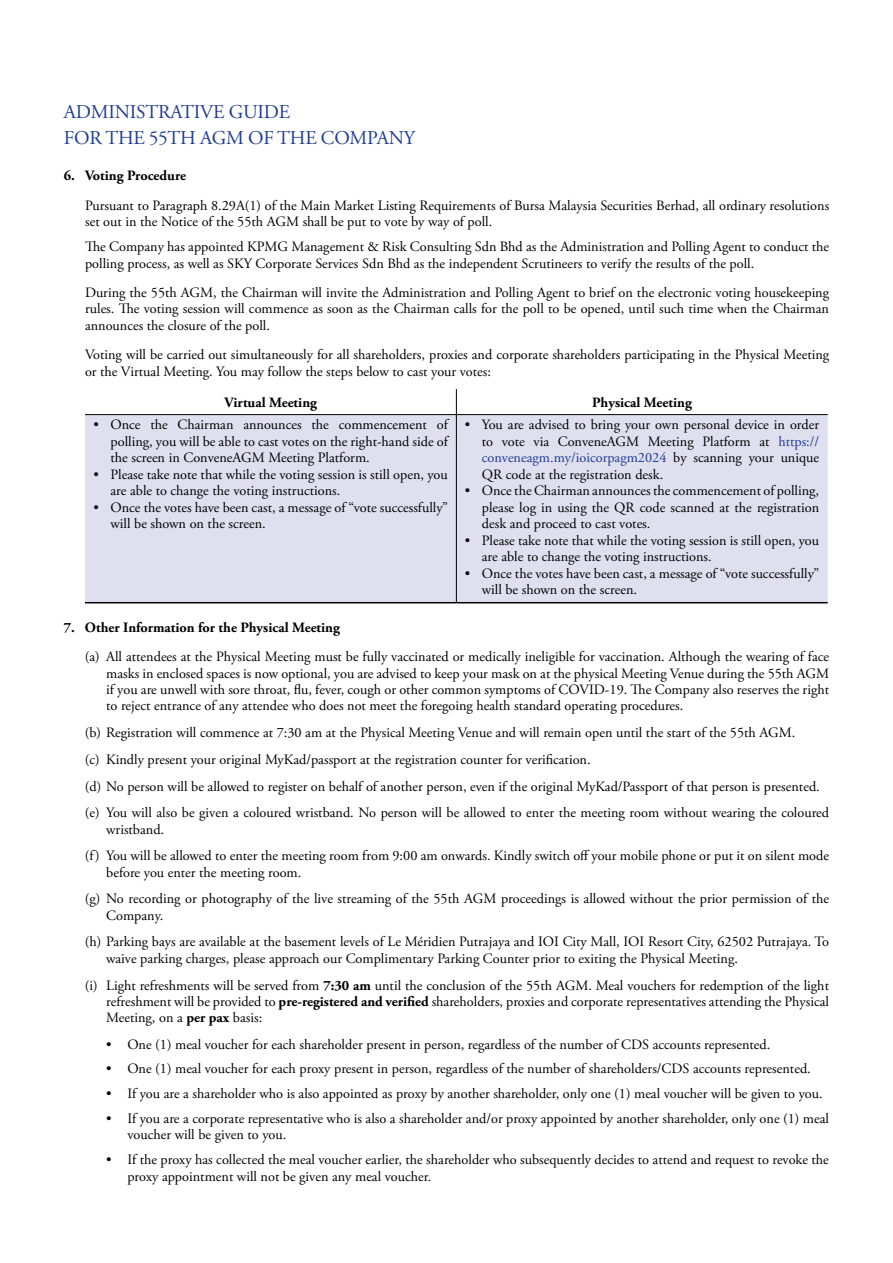
<style>
.page{position:relative;width:893px;height:1263px;background:#fff}
.page>*{position:absolute;margin:0;border:0;box-sizing:border-box;transform-origin:0 0}
.t1{font:19.5px "Adobe Garamond Pro";letter-spacing:-.01em;color:#1f3c92}
.t2{font:14.25px/16.5px "Adobe Garamond Pro";color:#000}
.t3{font:700 14.25px "Adobe Garamond Pro";color:#000}
.s1{color:#1f3c92}
.s2{font-weight:700}
</style>
<div class="page">
<div style="left:85px;top:415px;width:743px;height:187px;background:#dfdfef"></div>
<svg style="left:456px;top:389px;width:1px;height:25px"></svg>
<hr style="left:85px;top:414px;width:371px;height:1px;background:#000">
<hr style="left:456px;top:414px;width:372px;height:1px;background:#000">
<hr style="left:456px;top:415px;width:1px;height:187px;background:#000">
<hr style="left:85px;top:602px;width:371px;height:1px;background:#000">
<hr style="left:456px;top:602px;width:372px;height:1px;background:#000">
<h1 class="t1" style="left:64px;top:100px;width:25px">Administrative</h1>
<h1 class="t1" style="left:229px;top:100px;width:41px">Guide</h1>
<h1 class="t1" style="left:64px;top:126px;width:56px">for the</h1>
<h1 class="t1" style="left:149px;top:126px;width:143px">55TH AGM of the</h1>
<h1 class="t1" style="left:321px;top:126px;width:29px">Compan</h1>
<h1 class="t1" style="left:404px;top:126px;width:13px">y</h1>
<p class="t3" style="left:64px;top:168px;width:124px">6. Voting Procedure</p>
<p class="t2" style="left:85px;top:197px;width:746px">Pursuant to Paragraph 8.29A(1) of the Main Market Listing Requirements of Bursa Malaysia Securities Berhad, all ordinary resolutions set out in the Notice of the 55th AGM shall be put to vote by way of poll.</p>
<p class="t2" style="left:85px;top:239px;width:746px">The Company has appointed KPMG Management &amp; Risk Consulting Sdn Bhd as the Administration and Polling Agent to conduct the polling process, as well as SKY Corporate Services Sdn Bhd as the independent Scrutineers to verify the results of the poll.</p>
<p class="t2" style="left:85px;top:285px;width:746px;text-align:justify">During the 55th AGM, the Chairman will invite the Administration and Polling Agent to brief on the electronic voting housekeeping rules. The voting session will commence as soon as the Chairman calls for the poll to be opened, until such time when the Chairman announces the closure of the poll.</p>
<p class="t2" style="left:85px;top:347px;width:746px;line-height:17.1px">Voting will be carried out simultaneously for all shareholders, proxies and corporate shareholders participating in the Physical Meeting or the Virtual Meeting. You may follow the steps below to cast your votes:</p>
<p class="t3" style="left:224px;top:394px;width:94px">Virtual Meeting</p>
<p class="t3" style="left:592px;top:394px;width:101px">Physical Meeting</p>
<p class="t2" style="left:111px;top:417px;width:340px;text-align:justify;text-indent:-17px">• Once the Chairman announces the commencement of polling, you will be able to cast votes on the right-hand side of the screen in ConveneAGM Meeting Platform.</p>
<p class="t2" style="left:111px;top:466px;width:339px;text-indent:-17px">• Please take note that while the voting session is still open, you are able to change the voting instructions.</p>
<p class="t2" style="left:111px;top:499px;width:339px;text-indent:-17px">• Once the votes have been cast, a message of “vote successfully” will be shown on the screen.</p>
<p class="t2" style="left:482px;top:417px;width:339px;text-align:justify;text-indent:-17px">• You are advised to bring your own personal device in order to vote via ConveneAGM Meeting Platform at <span class="s1">https:// conveneagm.my/ioicorpagm2024</span> by scanning your unique QR code at the registration desk.</p>
<p class="t2" style="left:482px;top:483px;width:339px;text-align:justify;text-indent:-17px">• Once the Chairman announces the commencement of polling, please log in using the QR code scanned at the registration desk and proceed to cast votes.</p>
<p class="t2" style="left:482px;top:532px;width:339px;text-indent:-17px">• Please take note that while the voting session is still open, you are able to change the voting instructions.</p>
<p class="t2" style="left:482px;top:565px;width:339px;text-indent:-17px">• Once the votes have been cast, a message of “vote successfully” will be shown on the screen.</p>
<p class="t3" style="left:64px;top:620px;width:278px">7. Other Information for the Physical Meeting</p>
<p class="t2" style="left:106px;top:649px;width:724px;text-align:justify;text-indent:-21px">(a) All attendees at the Physical Meeting must be fully vaccinated or medically ineligible for vaccination. Although the wearing of face masks in enclosed spaces is now optional, you are advised to keep your mask on at the physical Meeting Venue during the 55th AGM if you are unwell with sore throat, flu, fever, cough or other common symptoms of COVID-19. The Company also reserves the right to reject entrance of any attendee who does not meet the foregoing health standard operating procedures.</p>
<p class="t2" style="left:85px;top:719px;width:746px;line-height:26.8px">(b) Registration will commence at 7:30 am at the Physical Meeting Venue and will remain open until the start of the 55th AGM.<br>(c) Kindly present your original MyKad/passport at the registration counter for verification.<br>(d) No person will be allowed to register on behalf of another person, even if the original MyKad/Passport of that person is presented. (e) You will also be given a coloured wristband. No person will be allowed to enter the meeting room without wearing the coloured</p>
<p class="t2" style="left:85px;top:816px;width:746px;line-height:26.8px;text-indent:21px">wristband.<br>(f) You will be allowed to enter the meeting room from 9:00 am onwards. Kindly switch off your mobile phone or put it on silent mode</p>
<p class="t2" style="left:85px;top:859px;width:746px;line-height:26.8px;text-indent:21px">before you enter the meeting room.<br>(g) No recording or photography of the live streaming of the 55th AGM proceedings is allowed without the prior permission of the</p>
<p class="t2" style="left:85px;top:902px;width:745px;line-height:26.8px;text-indent:21px">Company.<br>(h) Parking bays are available at the basement levels of Le Méridien Putrajaya and IOI City Mall, IOI Resort City, 62502 Putrajaya. To</p>
<p class="t2" style="left:85px;top:945px;width:746px;line-height:26.8px;text-indent:21px">waive parking charges, please approach our Complimentary Parking Counter prior to exiting the Physical Meeting.<br>(i) Light refreshments will be served from <span class="s2">7:30 am</span> until the conclusion of the 55th AGM. Meal vouchers for redemption of the light</p>
<p class="t2" style="left:106px;top:993px;width:724px">refreshment will be provided to <span class="s2">pre-registered and verified</span> shareholders, proxies and corporate representatives attending the Physical<br>Meeting, on a <span class="s2">per pax</span> basis:</p>
<p class="t2" style="left:106px;top:1036px;width:666px">• One (1) meal voucher for each shareholder present in person, regardless of the number of CDS accounts represented.</p>
<p class="t2" style="left:106px;top:1061px;width:706px">• One (1) meal voucher for each proxy present in person, regardless of the number of shareholders/CDS accounts represented.</p>
<p class="t2" style="left:106px;top:1086px;width:718px">• If you are a shareholder who is also appointed as proxy by another shareholder, only one (1) meal voucher will be given to you.</p>
<p class="t2" style="left:127px;top:1111px;width:703px;text-indent:-21px">• If you are a corporate representative who is also a shareholder and/or proxy appointed by another shareholder, only one (1) meal voucher will be given to you.</p>
<p class="t2" style="left:127px;top:1151px;width:703px;line-height:17.1px;text-indent:-21px">• If the proxy has collected the meal voucher earlier, the shareholder who subsequently decides to attend and request to revoke the proxy appointment will not be given any meal voucher.</p>
</div>
